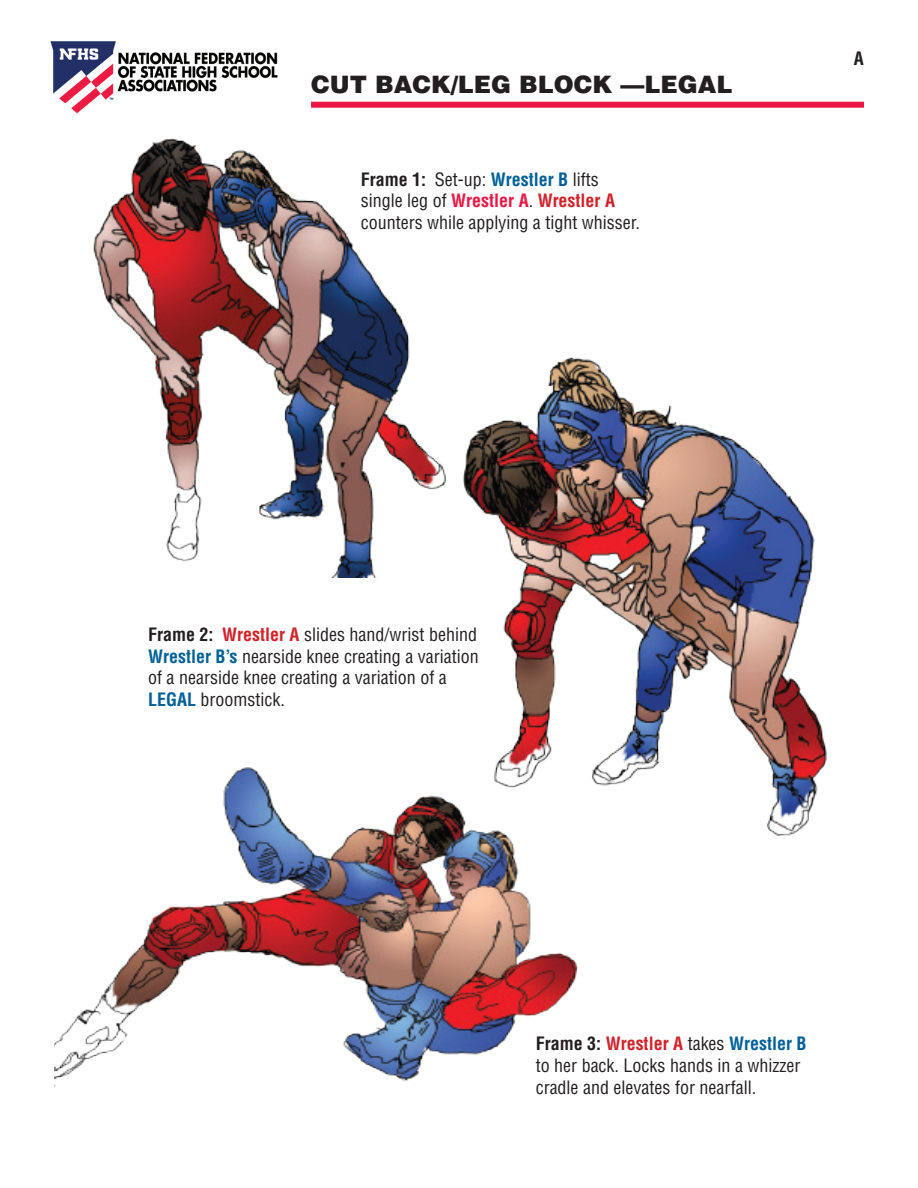
<style>
.page{position:relative;width:918px;height:1188px;background:#fff}
.page>*{position:absolute;margin:0;border:0;box-sizing:border-box;transform-origin:0 0}
.t1{font:900 24px "Helvetica LT Std";color:#231f20}
.t2{font:condensed 18px/21.6px "Helvetica LT Std";color:#231f20}
.t3{font:700 condensed 18px "Helvetica LT Std";color:#231f20}
.s1{font-weight:700}
.s2{font-weight:700;color:#016197}
.s3{font-weight:700;color:#ea1846}
.s4{font-weight:700;color:#d1232a}
</style>
<div class="page">
<div style="left:311px;top:102px;width:553px;height:6px;background:#ea1846"></div>
<img style="left:50px;top:41px;width:228px;height:73px">
<img style="left:84px;top:65px;width:376px;height:513px">
<img style="left:459px;top:346px;width:368px;height:490px">
<img style="left:54px;top:758px;width:559px;height:330px">
<h1 class="t1" style="left:311px;top:68px;width:423px">CUT BACK/LEG BLOCK —LEGAL</h1>
<p class="t2" style="left:361px;top:168px;width:281px"><span class="s1">Frame 1:</span> Set-up: <span class="s2">Wrestler B</span> lifts single leg of <span class="s3">Wrestler A</span>. <span class="s4">Wrestler A </span>counters while applying a tight whisser.</p>
<p class="t3" style="left:854px;top:47px;width:12px">A</p>
<p class="t2" style="left:148px;top:624px;width:332px"><span class="s1">Frame 2:</span> <span class="s4">Wrestler A</span> slides hand/wrist behind <span class="s2">Wrestler B’s</span> nearside knee creating a variation of a nearside knee creating a variation of a <span class="s2">LEGAL</span> broomstick.</p>
<p class="t2" style="left:536px;top:1033px;width:272px"><span class="s1">Frame 3:</span> <span class="s4">Wrestler A</span> takes <span class="s2">Wrestler B </span>to her back. Locks hands in a whizzer cradle and elevates for nearfall.</p>
</div>
